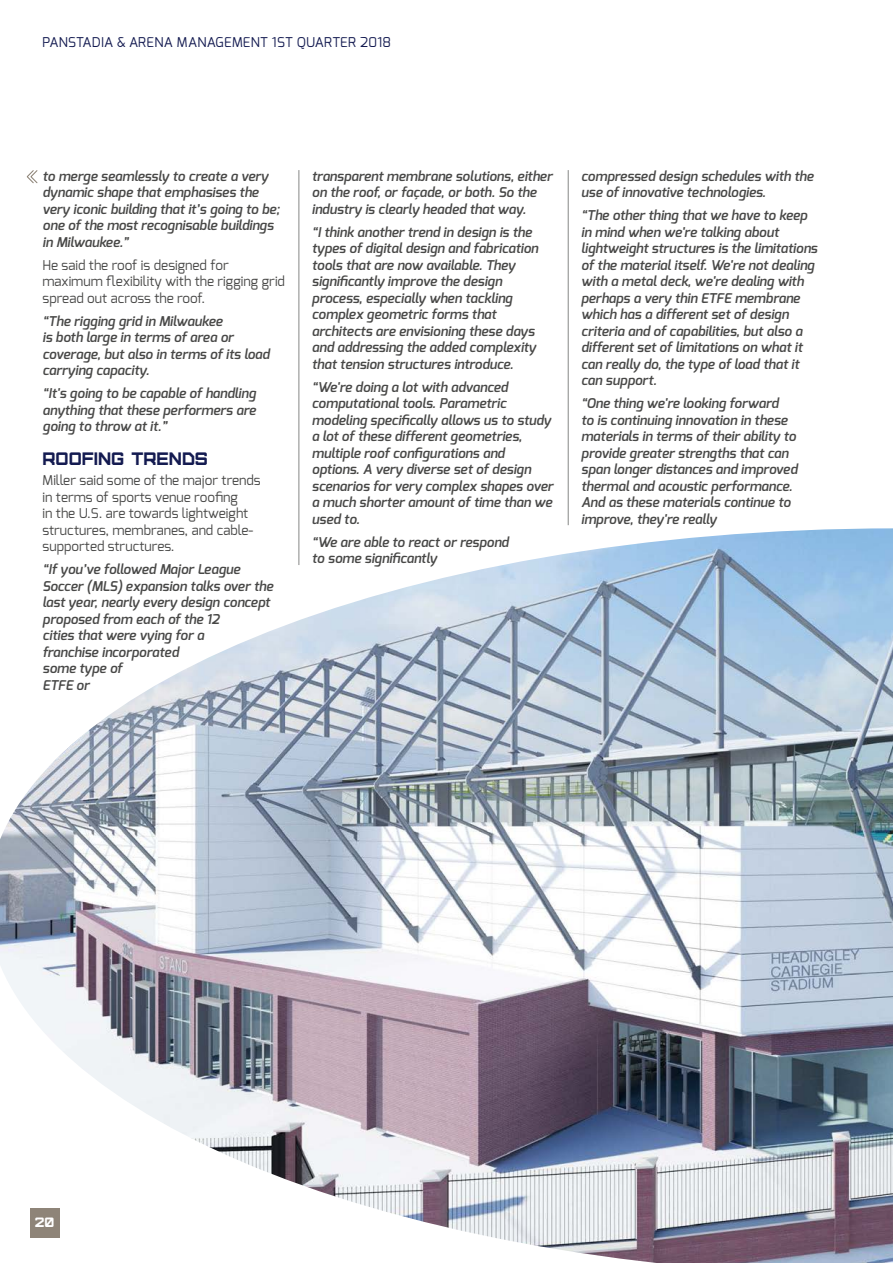
<style>
.page{position:relative;width:893px;height:1263px;background:#fff}
.page>*{position:absolute;margin:0;border:0;box-sizing:border-box;transform-origin:0 0}
.t1{font:18px "Furore";color:#141b51}
.t2{font:italic 600 13.5px/16.5px "Exo";color:#484847}
.t3{font:13.5px/16.5px "Exo";color:#484847}
.t4{font:13.5px "Exo";letter-spacing:.02em;color:#141b51}
.t5{font:13.5px "Furore";color:#fff}
</style>
<div class="page">
<img style="left:0;top:528px;width:893px;height:735px">
<hr style="left:299px;top:170px;width:1px;height:395px;background:#868786">
<hr style="left:568px;top:170px;width:1px;height:355px;background:#868786">
<svg style="left:26px;top:170px;width:12px;height:14px"></svg>
<p class="t4" style="left:43px;top:34px;width:350px">PANSTADIA &amp; ARENA MANAGEMENT 1ST QUARTER 2018</p>
<p class="t2" style="left:43px;top:168px;width:239px">to merge seamlessly to create a very dynamic shape that emphasises the very iconic building that it’s going to be; one of the most recognisable buildings in Milwaukee.”</p>
<p class="t3" style="left:43px;top:257px;width:244px">He said the roof is designed for maximum flexibility with the rigging grid spread out across the roof.</p>
<p class="t2" style="left:43px;top:313px;width:229px">“The rigging grid in Milwaukee<br>is both large in terms of area or coverage, but also in terms of its load carrying capacity.</p>
<p class="t2" style="left:43px;top:385px;width:215px;text-align:justify">“It's going to be capable of handling anything that these performers are going to throw at it.”</p>
<h1 class="t1" style="left:43px;top:448px;width:167px">ROOFING TRENDS</h1>
<p class="t3" style="left:43px;top:472px;width:220px">Miller said some of the major trends in terms of sports venue roofing<br>in the U.S. are towards lightweight structures, membranes, and cable&shy;supported structures.</p>
<p class="t2" style="left:43px;top:561px;width:232px">“If you’ve followed Major League<br>Soccer (MLS) expansion talks over the last year, nearly every design concept proposed from each of the 12<br>cities that were vying for a<br>franchise incorporated<br>some type of<br>ETFE or</p>
<p class="t2" style="left:312px;top:168px;width:242px">transparent membrane solutions, either on the roof, or façade, or both. So the industry is clearly headed that way.</p>
<p class="t2" style="left:312px;top:224px;width:228px">“I think another trend in design is the types of digital design and fabrication tools that are now available. They significantly improve the design process, especially when tackling complex geometric forms that architects are envisioning these days and addressing the added complexity that tension structures introduce.</p>
<p class="t2" style="left:312px;top:378px;width:243px">“We're doing a lot with advanced computational tools. Parametric modeling specifically allows us to study a lot of these different geometries, multiple roof configurations and options. A very diverse set of design scenarios for very complex shapes over a much shorter amount of time than we used to.</p>
<p class="t2" style="left:312px;top:533px;width:198px">“We are able to react or respond to some significantly</p>
<p class="t2" style="left:581px;top:168px;width:234px">compressed design schedules with the use of innovative technologies.</p>
<p class="t2" style="left:581px;top:207px;width:238px">“The other thing that we have to keep in mind when we're talking about lightweight structures is the limitations of the material itself. We're not dealing with a metal deck, we're dealing with perhaps a very thin ETFE membrane which has a different set of design criteria and of capabilities, but also a different set of limitations on what it can really do, the type of load that it can support.</p>
<p class="t2" style="left:581px;top:395px;width:218px">“One thing we're looking forward<br>to is continuing innovation in these materials in terms of their ability to provide greater strengths that can span longer distances and improved thermal and acoustic performance.<br>And as these materials continue to improve, they're really</p>
<p class="t5" style="left:35px;top:1214px;width:21px">20</p>
</div>
